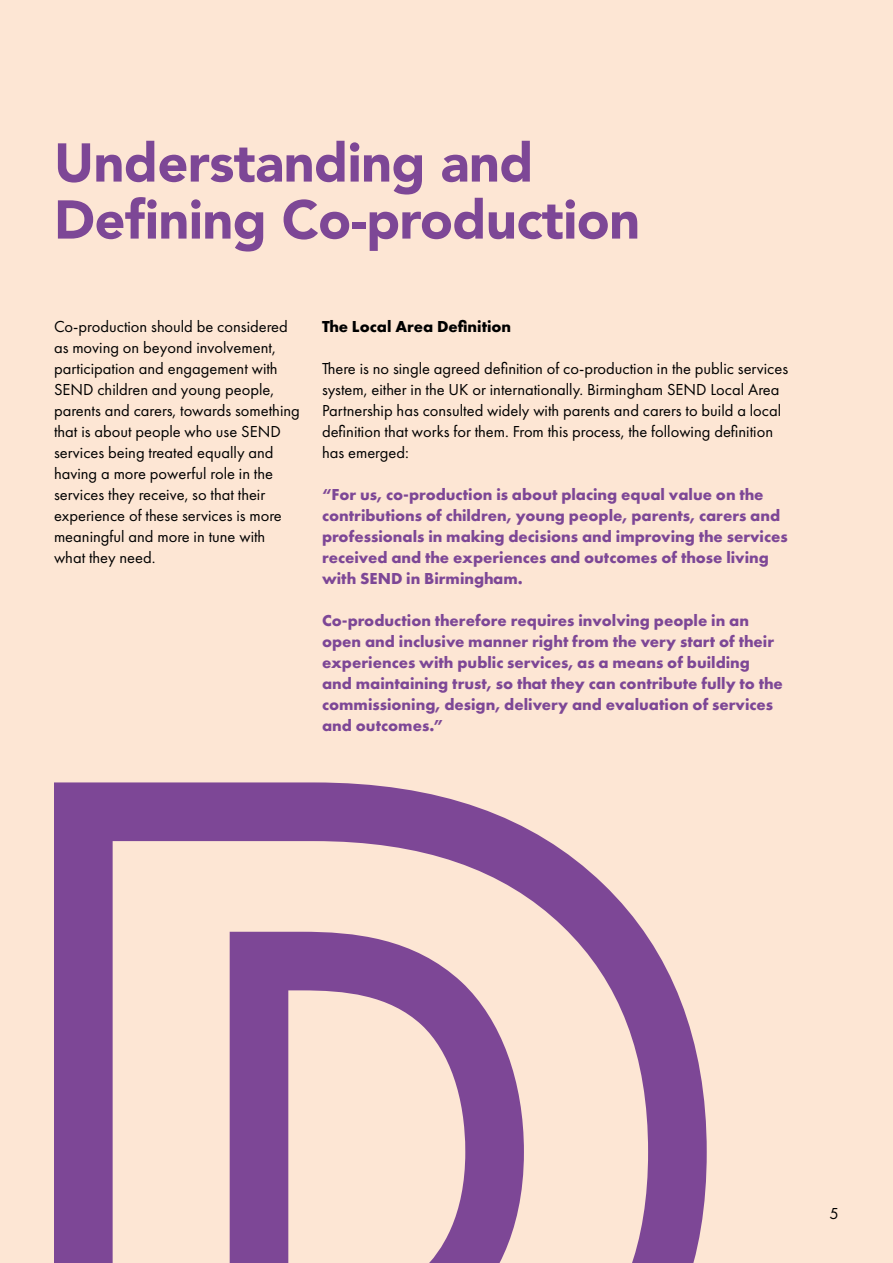
<style>
.page{position:relative;width:893px;height:1263px;background:#fde6d4}
.page>*{position:absolute;margin:0;border:0;box-sizing:border-box;transform-origin:0 0}
.H2__Page_Header{font:900 54px/57px "Avenir";letter-spacing:-.01em;color:#7d4796}
.P__Bodytext_Bullets{font:16.5px/21px "Futura PT";color:#000}
.P__Bodytext_Bullets-2{font:700 16.5px/21px "Futura PT";color:#7d4796}
.P__Bodytext_Bullets-3{font:700 16.5px "Futura PT";color:#000}
</style>
<div class="page">
<svg style="left:54px;top:782px;width:653px;height:481px"></svg>
<h2 class="H2__Page_Header" style="left:54px;top:133px;width:588px">Understanding and<br>Defining Co-production</h2>
<p class="P__Bodytext_Bullets" style="left:54px;top:315px;width:235px">Co-production should be considered as moving on beyond involvement,</p>
<p class="P__Bodytext_Bullets" style="left:54px;top:357px;width:247px">participation and engagement with SEND children and young people, parents and carers, towards something that is about people who use SEND services being treated equally and having a more powerful role in the services they receive, so that their experience of these services is more meaningful and more in tune with</p>
<p class="P__Bodytext_Bullets" style="left:54px;top:546px;width:103px">what they need.</p>
<p class="P__Bodytext_Bullets-3" style="left:322px;top:315px;width:191px">The Local Area Definition</p>
<p class="P__Bodytext_Bullets" style="left:322px;top:357px;width:468px">There is no single agreed definition of co-production in the public services system, either in the UK or internationally. Birmingham SEND Local Area Partnership has consulted widely with parents and carers to build a local definition that works for them. From this process, the following definition has emerged:</p>
<p class="P__Bodytext_Bullets-2" style="left:322px;top:483px;width:467px">“For us, co-production is about placing equal value on the contributions of children, young people, parents, carers and professionals in making decisions and improving the services received and the experiences and outcomes of those living with SEND in Birmingham.</p>
<p class="P__Bodytext_Bullets-2" style="left:322px;top:609px;width:462px">Co-production therefore requires involving people in an open and inclusive manner right from the very start of their experiences with public services, as a means of building and maintaining trust, so that they can contribute fully to the commissioning, design, delivery and evaluation of services and outcomes.”</p>
<p class="P__Bodytext_Bullets" style="left:830px;top:1202px;width:11px">5</p>
</div>
